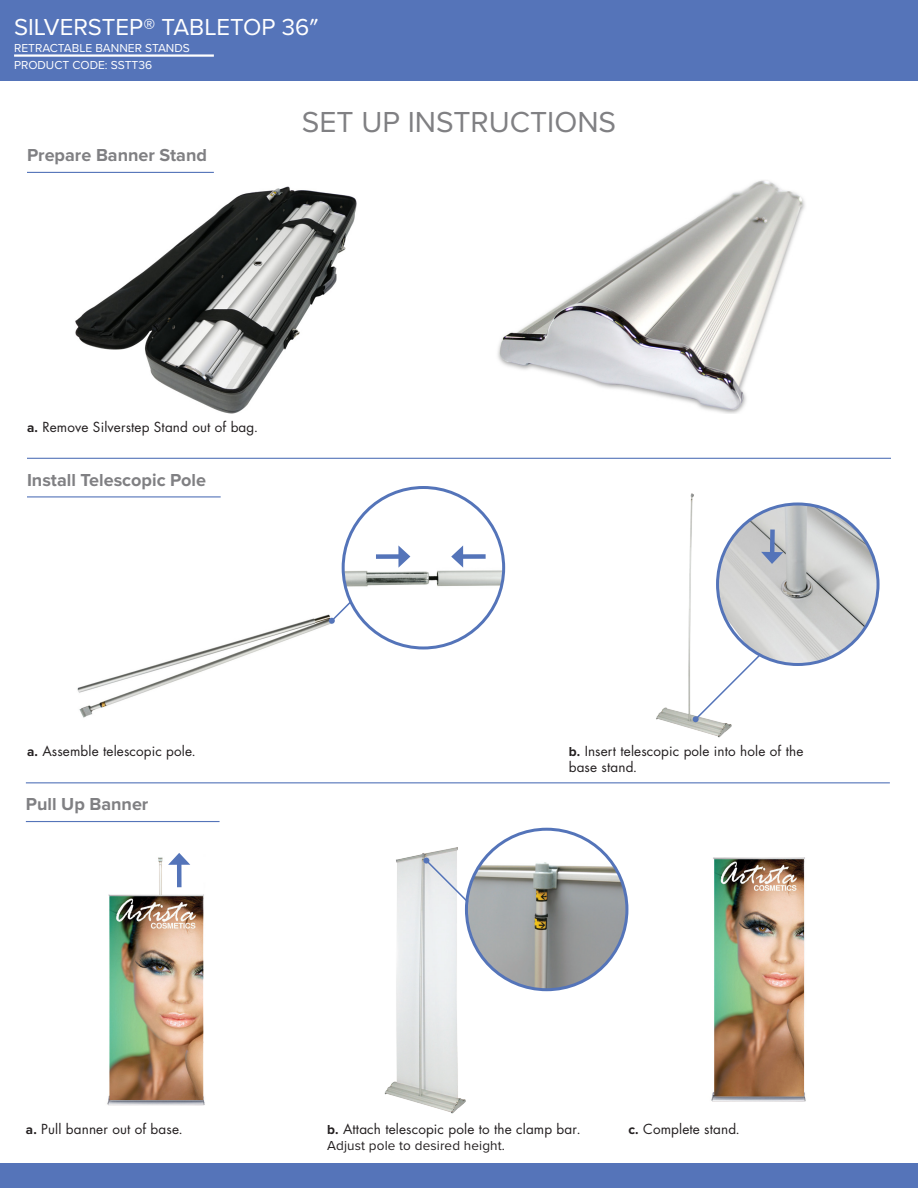
<style>
.page{position:relative;width:918px;height:1188px;background:#fff}
.page>*{position:absolute;margin:0;border:0;box-sizing:border-box;transform-origin:0 0}
.Category_Sub_Title_2{font:30px "Proxima Nova";color:#808083}
.Category_Sub_Title_2-2{font:24px "Proxima Nova";color:#fff}
.t1{font:700 18px "Proxima Nova";color:#808083}
.t2{font:13.5px/16.2px "Futura Std";letter-spacing:.01em;color:#231f20}
.top_page_name_regula{font:12px "Proxima Nova";color:#fff}
.s1{font-family:"Proxima Nova";font-weight:700}
.s2{font-family:"Proxima Nova"}
</style>
<div class="page">
<div style="left:0;top:1164px;width:918px;height:24px;background:#5574b9"></div>
<div style="left:0;top:0;width:918px;height:81px;background:#5574b9"></div>
<hr style="left:14px;top:54px;width:200px;height:3px;background:#fff">
<hr style="left:27px;top:458px;width:864px;height:1px;background:#5474b9">
<hr style="left:26px;top:782px;width:864px;height:1px;background:#5474b9">
<hr style="left:27px;top:172px;width:187px;height:1px;background:#5474b9">
<hr style="left:27px;top:496px;width:194px;height:1px;background:#5474b9">
<hr style="left:26px;top:821px;width:194px;height:1px;background:#5474b9">
<img style="left:75px;top:186px;width:282px;height:228px">
<img style="left:497px;top:180px;width:308px;height:234px">
<img style="left:656px;top:493px;width:126px;height:245px">
<img style="left:77px;top:614px;width:253px;height:104px">
<img style="left:718px;top:504px;width:160px;height:160px;border-radius:80px">
<div style="left:716px;top:502px;width:164px;height:164px;border:3px solid #5474b9;border-radius:50%"></div>
<div style="left:770px;top:530px;width:5px;height:26px;background:#5474b9"></div>
<svg style="left:761px;top:552px;width:22px;height:12px"></svg>
<svg style="left:693px;top:652px;width:70px;height:70px"></svg>
<svg style="left:329px;top:580px;width:14px;height:44px"></svg>
<img style="left:107px;top:857px;width:98px;height:249px">
<img style="left:628px;top:857px;width:178px;height:245px">
<img style="left:384px;top:845px;width:138px;height:269px">
<img style="left:466px;top:829px;width:161px;height:161px;border-radius:80px">
<div style="left:177px;top:861px;width:5px;height:26px;background:#5474b9"></div>
<svg style="left:168px;top:853px;width:22px;height:12px"></svg>
<svg style="left:423px;top:858px;width:47px;height:46px"></svg>
<img style="left:343px;top:488px;width:160px;height:160px">
<div style="left:342px;top:486px;width:163px;height:164px;border:3px solid #5474b9;border-radius:50%"></div>
<div style="left:459px;top:554px;width:27px;height:5px;background:#5474b9"></div>
<svg style="left:451px;top:545px;width:12px;height:23px"></svg>
<div style="left:376px;top:554px;width:27px;height:5px;background:#5474b9"></div>
<svg style="left:398px;top:545px;width:12px;height:23px"></svg>
<p class="Category_Sub_Title_2-2" style="left:14px;top:9px;width:305px">SILVERSTEP® TABLETOP 36″</p>
<p class="top_page_name_regula" style="left:14px;top:39px;width:177px">RETRACTABLE BANNER STANDS</p>
<p class="top_page_name_regula" style="left:14px;top:56px;width:140px">PRODUCT CODE: SSTT36</p>
<p class="t1" style="left:27px;top:142px;width:182px">Prepare Banner Stand</p>
<p class="Category_Sub_Title_2" style="left:302px;top:100px;width:316px">SET UP INSTRUCTIONS</p>
<p class="t2" style="left:27px;top:419px;width:232px"><span class="s1">a.</span> Remove Silverstep Stand out of bag<span class="s2">.</span></p>
<p class="t1" style="left:27px;top:466px;width:181px">Install Telescopic Pole</p>
<p class="t2" style="left:27px;top:743px;width:170px"><span class="s1">a.</span> Assemble telescopic pole<span class="s2">.</span></p>
<p class="t1" style="left:26px;top:791px;width:124px">Pull Up Banner</p>
<p class="t2" style="left:569px;top:743px;width:236px"><span class="s1">b.</span> Insert telescopic pole into hole of the base stand<span class="s2">.</span></p>
<p class="t2" style="left:26px;top:1121px;width:158px"><span class="s1">a.</span> Pull banner out of base<span class="s2">.</span></p>
<p class="t2" style="left:327px;top:1121px;width:255px"><span class="s1">b.</span> Attach telescopic pole to the clamp bar<span class="s2">.<br>Adjust pole to desired height.</span></p>
<p class="t2" style="left:628px;top:1121px;width:112px"><span class="s1">c.</span> Complete stand<span class="s2">.</span></p>
</div>
